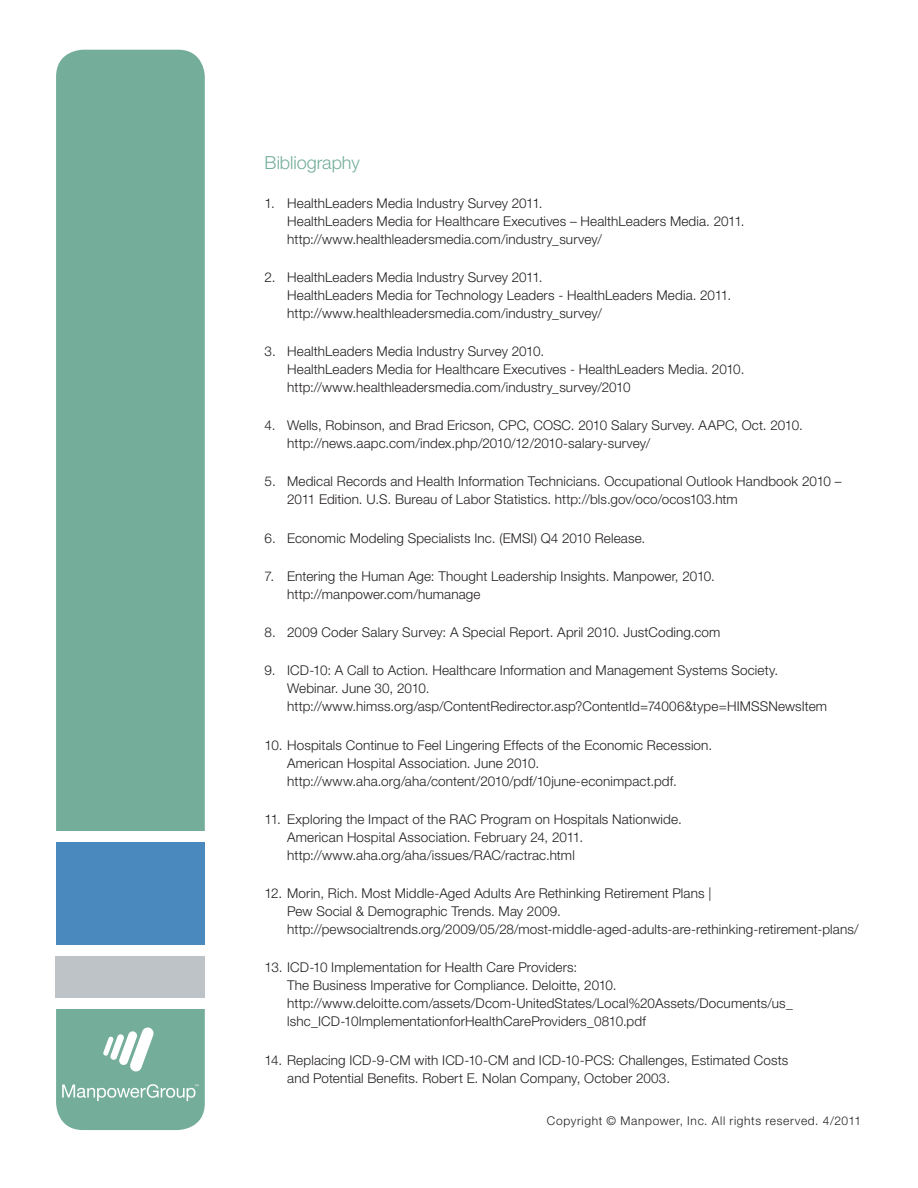
<style>
.page{position:relative;width:918px;height:1188px;background:#fff}
.page>*{position:absolute;margin:0;border:0;box-sizing:border-box;transform-origin:0 0}
.t1{font:300 18px "Helvetica Neue LT Std";color:#74ad99}
.t2{font:300 13.5px/18px "Helvetica Neue LT Std";letter-spacing:.01em;color:#231f20}
.t3{font:300 12px "Helvetica Neue LT Std";letter-spacing:.055em;color:#231f20}
</style>
<div class="page">
<div style="left:56px;top:50px;width:149px;height:1080px;background:#74ad99;border-radius:27px"></div>
<div style="left:56px;top:838px;width:149px;height:112px;background:#4a89be"></div>
<div style="left:52px;top:832px;width:153px;height:10px;background:#fff"></div>
<div style="left:56px;top:950px;width:149px;height:48px;background:#bdc3c7"></div>
<div style="left:50px;top:998px;width:155px;height:10px;background:#fff"></div>
<div style="left:50px;top:945px;width:162px;height:11px;background:#fff"></div>
<svg style="left:103px;top:1028px;width:51px;height:44px"></svg>
<svg style="left:62px;top:1084px;width:137px;height:17px"></svg>
<h1 class="t1" style="left:265px;top:152px;width:97px">Bibliography</h1>
<p class="t2" style="left:287px;top:193px;width:459px;text-indent:-23px">1. HealthLeaders Media Industry Survey 2011.<br>HealthLeaders Media for Healthcare Executives – HealthLeaders Media. 2011. http://www.healthleadersmedia.com/industry_survey/</p>
<p class="t2" style="left:287px;top:268px;width:446px;text-indent:-23px">2. HealthLeaders Media Industry Survey 2011.<br>HealthLeaders Media for Technology Leaders - HealthLeaders Media. 2011. http://www.healthleadersmedia.com/industry_survey/</p>
<p class="t2" style="left:287px;top:342px;width:459px;text-indent:-23px">3. HealthLeaders Media Industry Survey 2010.<br>HealthLeaders Media for Healthcare Executives - HealthLeaders Media. 2010. http://www.healthleadersmedia.com/industry_survey/2010</p>
<p class="t2" style="left:287px;top:416px;width:517px;text-indent:-23px">4. Wells, Robinson, and Brad Ericson, CPC, COSC. 2010 Salary Survey. AAPC, Oct. 2010. http://news.aapc.com/index.php/2010/12/2010-salary-survey/</p>
<p class="t2" style="left:287px;top:472px;width:556px;text-indent:-23px">5. Medical Records and Health Information Technicians. Occupational Outlook Handbook 2010 –<br>2011 Edition. U.S. Bureau of Labor Statistics. http://bls.gov/oco/ocos103.htm</p>
<p class="t2" style="left:265px;top:529px;width:382px">6. Economic Modeling Specialists Inc. (EMSI) Q4 2010 Release.</p>
<p class="t2" style="left:287px;top:567px;width:429px;text-indent:-23px">7. Entering the Human Age: Thought Leadership Insights. Manpower, 2010. http://manpower.com/humanage</p>
<p class="t2" style="left:265px;top:623px;width:457px">8. 2009 Coder Salary Survey: A Special Report. April 2010. JustCoding.com</p>
<p class="t2" style="left:287px;top:661px;width:542px;text-indent:-23px">9. ICD-10: A Call to Action. Healthcare Information and Management Systems Society.<br>Webinar. June 30, 2010. http://www.himss.org/asp/ContentRedirector.asp?ContentId=74006&amp;type=HIMSSNewsItem</p>
<p class="t2" style="left:287px;top:736px;width:427px;text-indent:-23px">10. Hospitals Continue to Feel Lingering Effects of the Economic Recession.<br>American Hospital Association. June 2010. http://www.aha.org/aha/content/2010/pdf/10june-econimpact.pdf.</p>
<p class="t2" style="left:287px;top:810px;width:396px;text-indent:-23px">11. Exploring the Impact of the RAC Program on Hospitals Nationwide.<br>American Hospital Association. February 24, 2011. http://www.aha.org/aha/issues/RAC/ractrac.html</p>
<p class="t2" style="left:287px;top:884px;width:573px;text-indent:-23px">12. Morin, Rich. Most Middle-Aged Adults Are Rethinking Retirement Plans |<br>Pew Social &amp; Demographic Trends. May 2009. http://pewsocialtrends.org/2009/05/28/most-middle-aged-adults-are-rethinking-retirement-plans/</p>
<p class="t2" style="left:287px;top:958px;width:507px;text-indent:-23px">13. ICD-10 Implementation for Health Care Providers:<br>The Business Imperative for Compliance. Deloitte, 2010. http://www.deloitte.com/assets/Dcom-UnitedStates/Local%20Assets/Documents/us_ lshc_ICD-10ImplementationforHealthCareProviders_0810.pdf</p>
<p class="t2" style="left:287px;top:1051px;width:503px;text-indent:-23px">14. Replacing ICD-9-CM with ICD-10-CM and ICD-10-PCS: Challenges, Estimated Costs and Potential Benefits. Robert E. Nolan Company, October 2003.</p>
<p class="t3" style="left:547px;top:1114px;width:316px">Copyright © Manpower, Inc. All rights reserved. 4/2011</p>
</div>
